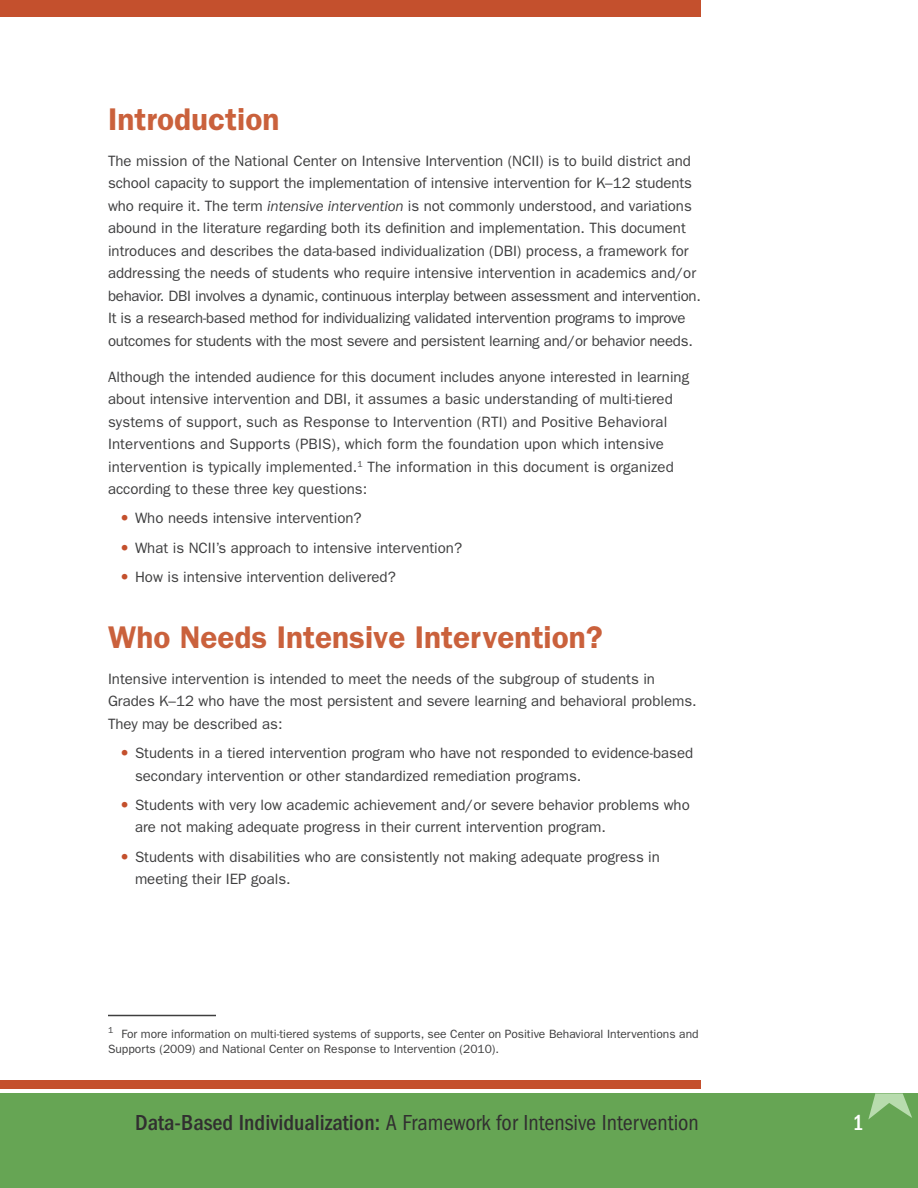
<style>
.page{position:relative;width:918px;height:1188px;background:#fff}
.page>*{position:absolute;margin:0;border:0;box-sizing:border-box;transform-origin:0 0}
.t1{font:600 31.5px "ITC Franklin Gothic Std";color:#ca613c}
.t2{font:condensed 22.5px "ITC Franklin Gothic Std";color:#312f30}
.t3{font:500 condensed 22.5px "ITC Franklin Gothic Std";color:#fff}
.t4{font:15px/22.5px "ITC Franklin Gothic Std";color:#3e3e3f}
.t5{font:12px/15px "ITC Franklin Gothic Std";color:#3e3e3f}
.s1{font-style:italic}
.s2{font-size:33px;color:#c4502d}
.s3{font-weight:500}
</style>
<div class="page">
<div style="left:0;top:1094px;width:918px;height:94px;background:#66a554"></div>
<svg style="left:868px;top:1094px;width:44px;height:26px"></svg>
<div style="left:0;top:1080px;width:701px;height:8px;background:#c4502d"></div>
<div style="left:0;top:0;width:701px;height:16px;background:#c4502d"></div>
<hr style="left:108px;top:1015px;width:108px;height:1px;background:#3e3e3f">
<h1 class="t1" style="left:108px;top:100px;width:173px">Introduction</h1>
<p class="t4" style="left:108px;top:149px;width:595px">The mission of the National Center on Intensive Intervention (NCII) is to build district and school capacity to support the implementation of intensive intervention for K–12 students who require it. The term <span class="s1">intensive intervention</span> is not commonly understood, and variations abound in the literature regarding both its definition and implementation. This document introduces and describes the data-based individualization (DBI) process, a framework for addressing the needs of students who require intensive intervention in academics and/or behavior. DBI involves a dynamic, continuous interplay between assessment and intervention.<br>It is a research-based method for individualizing validated intervention programs to improve outcomes for students with the most severe and persistent learning and/or behavior needs.</p>
<p class="t4" style="left:108px;top:365px;width:583px">Although the intended audience for this document includes anyone interested in learning about intensive intervention and DBI, it assumes a basic understanding of multi-tiered systems of support, such as Response to Intervention (RTI) and Positive Behavioral Interventions and Supports (PBIS), which form the foundation upon which intensive intervention is typically implemented.<sup>1</sup> The information in this document is organized according to these three key questions:</p>
<p class="t4" style="left:115px;top:507px;width:248px"><span class="s2">•</span>Who needs intensive intervention?</p>
<p class="t4" style="left:115px;top:536px;width:349px"><span class="s2">•</span>What is NCII’s approach to intensive intervention?</p>
<p class="t4" style="left:115px;top:566px;width:283px"><span class="s2">•</span>How is intensive intervention delivered?</p>
<h1 class="t1" style="left:108px;top:618px;width:496px">Who Needs Intensive Intervention?</h1>
<p class="t4" style="left:108px;top:668px;width:590px">Intensive intervention is intended to meet the needs of the subgroup of students in<br>Grades K–12 who have the most persistent and severe learning and behavioral problems.<br>They may be described as:</p>
<p class="t4" style="left:135px;top:742px;width:560px;text-indent:-20px"><span class="s2">•</span>Students in a tiered intervention program who have not responded to evidence-based secondary intervention or other standardized remediation programs.</p>
<p class="t4" style="left:135px;top:794px;width:556px;text-indent:-20px"><span class="s2">•</span>Students with very low academic achievement and/or severe behavior problems who are not making adequate progress in their current intervention program.</p>
<p class="t4" style="left:135px;top:845px;width:527px;text-indent:-20px"><span class="s2">•</span>Students with disabilities who are consistently not making adequate progress in meeting their IEP goals.</p>
<p class="t5" style="left:108px;top:1027px;width:592px"><sup>1</sup> For more information on multi-tiered systems of supports, see Center on Positive Behavioral Interventions and<br>Supports (2009) and National Center on Response to Intervention (2010).</p>
<h2 class="t2" style="left:135px;top:1110px;width:565px"><span class="s3">Data-Based Individualization:</span> A Framework for Intensive Intervention</h2>
<h2 class="t3" style="left:853px;top:1110px;width:13px">1</h2>
</div>
